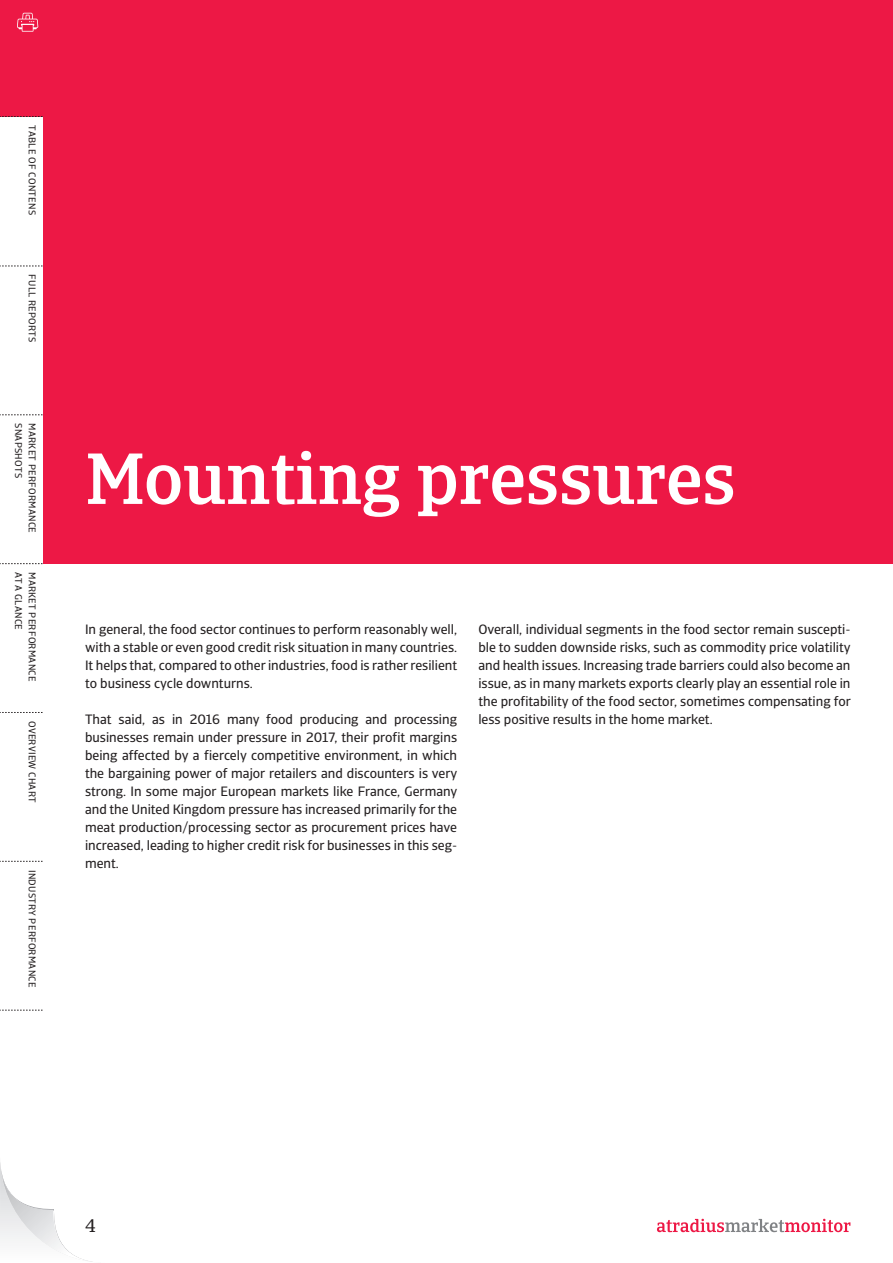
<style>
.page{position:relative;width:893px;height:1263px;background:#fff}
.page>*{position:absolute;margin:0;border:0;box-sizing:border-box;transform-origin:0 0}
.t1{font:500 72px "Catalana";color:#fff}
.t2{font:18px "Catalana";color:#231f20}
.t3{font:13.5px/18px "Catalana Sans";color:#231f20;text-align:justify}
.t4{font:9.75px "Catalana Sans";letter-spacing:.03em;color:#231f20}
</style>
<div class="page">
<svg style="left:0;top:1162px;width:92px;height:100px"></svg>
<div style="left:0;top:0;width:893px;height:43px;background:#ed1845"></div>
<svg style="left:17px;top:13px;width:21px;height:19px"></svg>
<svg style="left:657px;top:1219px;width:193px;height:13px"></svg>
<div style="left:0;top:36px;width:893px;height:527px;background:#ed1845"></div>
<div style="left:0;top:117px;width:43px;height:149px;background:#fff"></div>
<div style="left:0;top:266px;width:43px;height:149px;background:#fff"></div>
<div style="left:0;top:415px;width:43px;height:148px;background:#fff"></div>
<svg style="left:0;top:116px;width:43px;height:1px"></svg>
<svg style="left:0;top:266px;width:43px;height:1px"></svg>
<svg style="left:0;top:414px;width:43px;height:1px"></svg>
<svg style="left:0;top:563px;width:43px;height:1px"></svg>
<svg style="left:0;top:712px;width:43px;height:1px"></svg>
<svg style="left:0;top:861px;width:43px;height:1px"></svg>
<svg style="left:0;top:1010px;width:43px;height:1px"></svg>
<p class="t4" style="left:38px;top:125px;width:91px;rotate:90deg">TABLE OF CONTENS</p>
<p class="t4" style="left:38px;top:274px;width:70px;rotate:90deg">FULL REPORTS</p>
<p class="t4" style="left:25px;top:423px;width:56px;rotate:90deg">SNAPSHOTS</p>
<p class="t4" style="left:38px;top:423px;width:111px;rotate:90deg">MARKET PERFORMANCE</p>
<p class="t4" style="left:25px;top:572px;width:59px;rotate:90deg">AT A GLANCE</p>
<p class="t4" style="left:38px;top:572px;width:111px;rotate:90deg">MARKET PERFORMANCE</p>
<p class="t4" style="left:38px;top:721px;width:83px;rotate:90deg">OVERVIEW CHART</p>
<p class="t4" style="left:38px;top:870px;width:119px;rotate:90deg">INDUSTRY PERFORMANCE</p>
<h1 class="t1" style="left:85px;top:435px;width:652px">Mounting pressures</h1>
<p class="t3" style="left:85px;top:621px;width:374px">In general, the food sector continues to perform reasonably well, with a stable or even good credit risk situation in many countries.<br>It helps that, compared to other industries, food is rather resilient to business cycle downturns.</p>
<p class="t3" style="left:85px;top:711px;width:374px">That said, as in 2016 many food producing and processing businesses remain under pressure in 2017, their profit margins being affected by a fiercely competitive environment, in which the bargaining power of major retailers and discounters is very strong. In some major European markets like France, Germany and the United Kingdom pressure has increased primarily for the meat production/processing sector as procurement prices have increased, leading to higher credit risk for businesses in this seg&shy;ment.</p>
<p class="t3" style="left:478px;top:620px;width:374px">Overall, individual segments in the food sector remain suscepti&shy;ble to sudden downside risks, such as commodity price volatility and health issues. Increasing trade barriers could also become an issue, as in many markets exports clearly play an essential role in the profitability of the food sector, sometimes compensating for less positive results in the home market.</p>
<h2 class="t2" style="left:85px;top:1215px;width:12px">4</h2>
</div>
